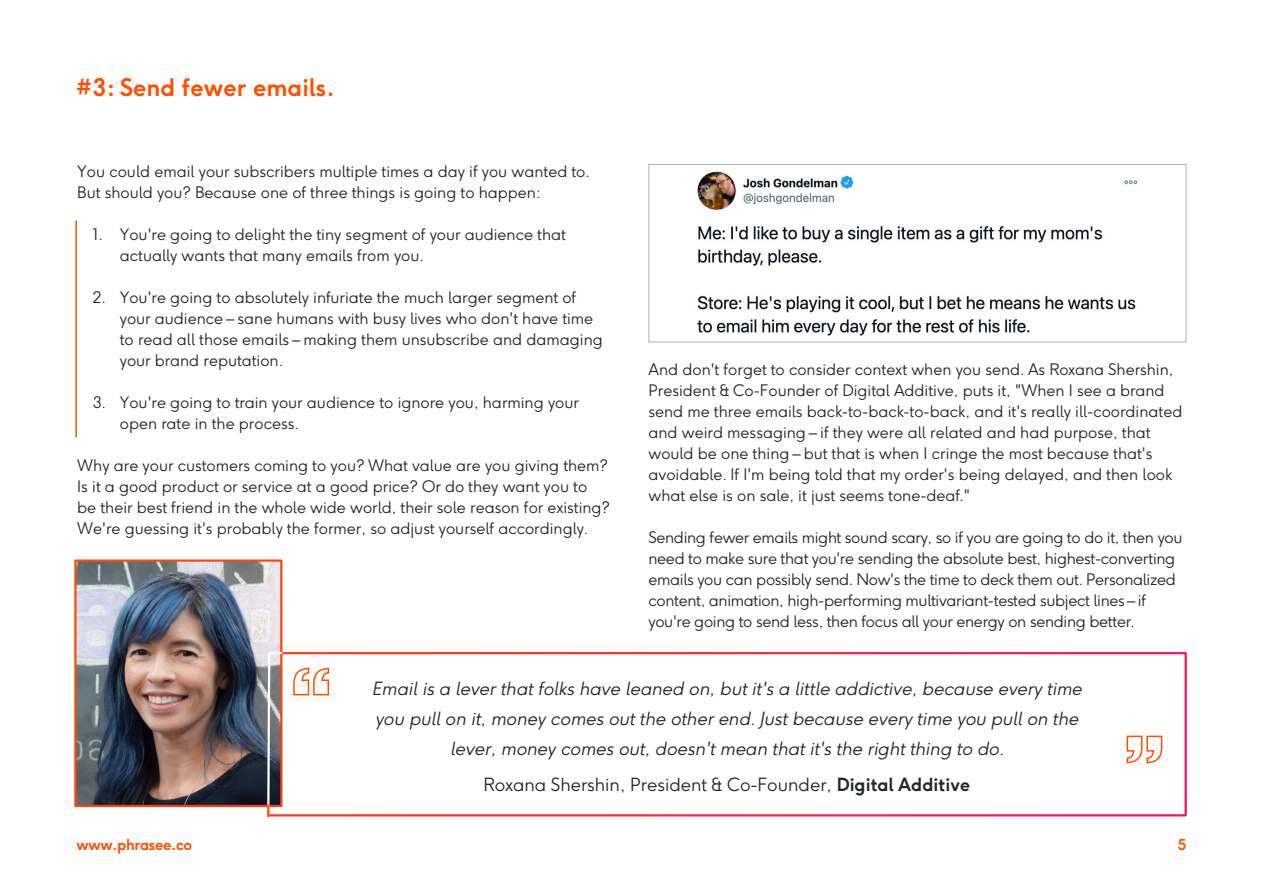
<style>
.page{position:relative;width:1263px;height:893px;background:#fff}
.page>*{position:absolute;margin:0;border:0;box-sizing:border-box;transform-origin:0 0}
.t1{font:700 24px "F37 Ginger";color:#fe5000}
.t2{font:italic 300 18px/30px "F37 Ginger";color:#212721;text-align:center}
.t3{font:300 18px "F37 Ginger";color:#212721}
.t4{font:300 15.75px/21px "F37 Ginger";color:#212721}
.t5{font:300 15.75px/21px "F37 Ginger";letter-spacing:-.02em;color:#212721}
.t6{font:700 15px "F37 Ginger";letter-spacing:-.025em;color:#fe5000}
.s1{font-weight:700}
</style>
<div class="page">
<img style="left:697px;top:171px;width:441px;height:165px">
<div style="left:648px;top:164px;width:538px;height:178px;border:1px solid #b1b3b3"></div>
<svg style="left:74px;top:559px;width:1113px;height:259px"></svg>
<svg style="left:266px;top:651px;width:18px;height:165px"></svg>
<hr style="left:75px;top:221px;width:2px;height:216px;background:#fe5000">
<svg style="left:1127px;top:735px;width:35px;height:27px"></svg>
<svg style="left:294px;top:668px;width:34px;height:27px"></svg>
<h1 class="t1" style="left:77px;top:77px;width:260px">#3: Send fewer emails.</h1>
<p class="t4" style="left:77px;top:162px;width:514px">You could email your subscribers multiple times a day if you wanted to.<br>But should you? Because one of three things is going to happen:</p>
<p class="t4" style="left:120px;top:225px;width:448px;text-indent:-27px">1. You're going to delight the tiny segment of your audience that actually wants that many emails from you.</p>
<p class="t4" style="left:120px;top:288px;width:485px;text-indent:-27px">2. You're going to absolutely infuriate the much larger segment of your audience – sane humans with busy lives who don't have time to read all those emails – making them unsubscribe and damaging your brand reputation.</p>
<p class="t4" style="left:120px;top:393px;width:461px;text-indent:-27px">3. You're going to train your audience to ignore you, harming your open rate in the process.</p>
<p class="t4" style="left:77px;top:456px;width:534px">Why are your customers coming to you? What value are you giving them?<br>Is it a good product or service at a good price? Or do they want you to be their best friend in the whole wide world, their sole reason for existing?<br>We're guessing it's probably the former, so adjust yourself accordingly.</p>
<p class="t4" style="left:648px;top:360px;width:535px">And don't forget to consider context when you send. As Roxana Shershin, President &amp; Co-Founder of Digital Additive, puts it, "When I see a brand send me three emails back-to-back-to-back, and it's really ill-coordinated and weird messaging – if they were all related and had purpose, that would be one thing – but that is when I cringe the most because that's avoidable. If I'm being told that my order's being delayed, and then look what else is on sale, it just seems tone-deaf."</p>
<p class="t5" style="left:648px;top:528px;width:535px">Sending fewer emails might sound scary, so if you are going to do it, then you need to make sure that you're sending the absolute best, highest-converting emails you can possibly send. Now's the time to deck them out. Personalized content, animation, high-performing multivariant-tested subject lines – if you're going to send less, then focus all your energy on sending better.</p>
<p class="t2" style="left:372px;top:675px;width:711px">Email is a lever that folks have leaned on, but it's a little addictive, because every time you pull on it, money comes out the other end. Just because every time you pull on the lever, money comes out, doesn't mean that it's the right thing to do.</p>
<p class="t3" style="left:484px;top:777px;width:488px">Roxana Shershin, President &amp; Co-Founder, <span class="s1">Digital Additive</span></p>
<p class="t6" style="left:77px;top:838px;width:117px">www.phrasee.co</p>
<p class="t6" style="left:1177px;top:838px;width:10px">5</p>
</div>
